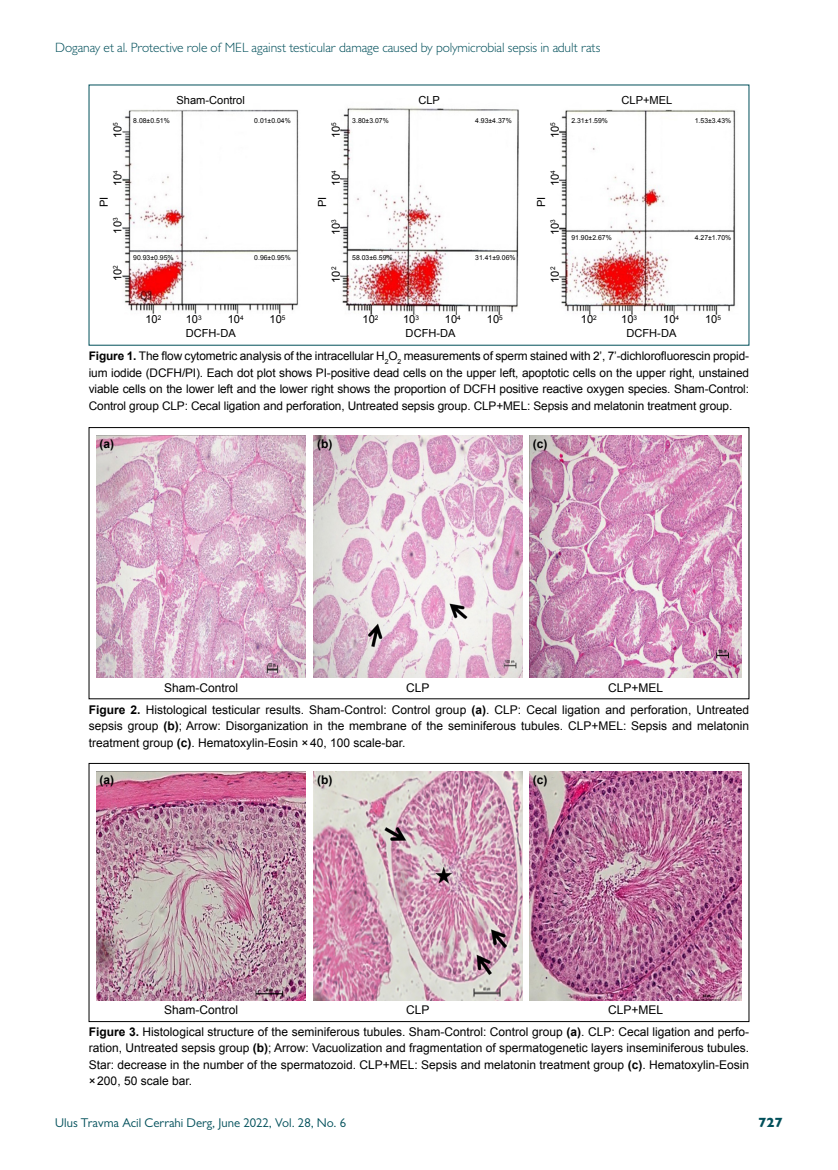
<style>
.page{position:relative;width:838px;height:1170px;background:#fff}
.page>*{position:absolute;margin:0;border:0;box-sizing:border-box;transform-origin:0 0}
.t1{font:300 13.5px "Gill Sans MT Pro";letter-spacing:-.005em;color:#004f5a}
.t2{font:800 13.5px "Gill Sans MT Pro";color:#004f5a}
.t3{font:12.75px "Gill Sans MT Pro";color:#004f5a}
.t4{font:12px/16.5px "Arial";color:#000;text-align:justify}
.t5{font:700 12px "Arial";color:#000}
.t6{font:11.85px/16.5px "Arial";letter-spacing:-.01em;color:#000;text-align:justify}
.t7{font:11.1px "Arial";color:#000}
.t8{font:6.9px "Arial";color:#000}
.s1{font-weight:700}
</style>
<div class="page">
<img style="left:122px;top:109px;width:177px;height:205px">
<img style="left:340px;top:108px;width:179px;height:207px">
<img style="left:559px;top:109px;width:177px;height:206px">
<div style="left:89px;top:427px;width:660px;height:272px;border:1px solid #000"></div>
<img style="left:97px;top:436px;width:209px;height:241px">
<img style="left:313px;top:436px;width:209px;height:241px">
<img style="left:529px;top:436px;width:212px;height:241px">
<div style="left:89px;top:763px;width:660px;height:258px;border:1px solid #000"></div>
<img style="left:97px;top:771px;width:209px;height:229px">
<img style="left:313px;top:771px;width:209px;height:229px">
<img style="left:529px;top:771px;width:212px;height:229px">
<p class="t1" style="left:55px;top:39px;width:546px">Doganay et al. Protective role of MEL against testicular damage caused by polymicrobial sepsis in adult rats</p>
<p class="t7" style="left:110px;top:138px;width:17px;rotate:-90deg">10<sup>5</sup></p>
<p class="t7" style="left:110px;top:186px;width:17px;rotate:-90deg">10<sup>4</sup></p>
<p class="t7" style="left:110px;top:233px;width:17px;rotate:-90deg">10<sup>3</sup></p>
<p class="t7" style="left:110px;top:281px;width:17px;rotate:-90deg">10<sup>2</sup></p>
<p class="t7" style="left:97px;top:207px;width:12px;rotate:-90deg">PI</p>
<p class="t7" style="left:176px;top:93px;width:70px">Sham-Control</p>
<p class="t8" style="left:133px;top:116px;width:38px">8.08±0.51%</p>
<p class="t8" style="left:254px;top:116px;width:38px">0.01±0.04%</p>
<p class="t8" style="left:133px;top:253px;width:42px">90.93±0.95%</p>
<p class="t8" style="left:254px;top:253px;width:38px">0.96±0.95%</p>
<p class="t7" style="left:328px;top:138px;width:17px;rotate:-90deg">10<sup>5</sup></p>
<p class="t8" style="left:352px;top:116px;width:38px">3.80±3.07%</p>
<p class="t7" style="left:328px;top:186px;width:17px;rotate:-90deg">10<sup>4</sup></p>
<p class="t7" style="left:328px;top:235px;width:17px;rotate:-90deg">10<sup>3</sup></p>
<p class="t7" style="left:328px;top:283px;width:17px;rotate:-90deg">10<sup>2</sup></p>
<p class="t7" style="left:315px;top:207px;width:12px;rotate:-90deg">PI</p>
<p class="t8" style="left:352px;top:253px;width:42px">58.03±6.59%</p>
<p class="t7" style="left:418px;top:93px;width:23px">CLP</p>
<p class="t8" style="left:475px;top:116px;width:38px">4.93±4.37%</p>
<p class="t8" style="left:475px;top:253px;width:42px">31.41±9.06%</p>
<p class="t7" style="left:547px;top:138px;width:17px;rotate:-90deg">10<sup>5</sup></p>
<p class="t8" style="left:571px;top:116px;width:38px">2.31±1.59%</p>
<p class="t7" style="left:621px;top:93px;width:52px">CLP+MEL</p>
<p class="t7" style="left:547px;top:186px;width:17px;rotate:-90deg">10<sup>4</sup></p>
<p class="t7" style="left:547px;top:235px;width:17px;rotate:-90deg">10<sup>3</sup></p>
<p class="t7" style="left:547px;top:283px;width:17px;rotate:-90deg">10<sup>2</sup></p>
<p class="t7" style="left:534px;top:207px;width:12px;rotate:-90deg">PI</p>
<p class="t8" style="left:571px;top:233px;width:42px">91.90±2.67%</p>
<p class="t8" style="left:695px;top:116px;width:38px">1.53±3.43%</p>
<p class="t8" style="left:695px;top:233px;width:38px">4.27±1.70%</p>
<p class="t7" style="left:145px;top:312px;width:17px">10<sup>2</sup></p>
<p class="t7" style="left:186px;top:312px;width:17px">10<sup>3</sup></p>
<p class="t7" style="left:228px;top:312px;width:17px">10<sup>4</sup></p>
<p class="t7" style="left:270px;top:312px;width:17px">10<sup>5</sup></p>
<p class="t7" style="left:186px;top:326px;width:51px">DCFH-DA</p>
<p class="t7" style="left:362px;top:312px;width:17px">10<sup>2</sup></p>
<p class="t7" style="left:403px;top:312px;width:17px">10<sup>3</sup></p>
<p class="t7" style="left:445px;top:312px;width:17px">10<sup>4</sup></p>
<p class="t7" style="left:487px;top:312px;width:17px">10<sup>5</sup></p>
<p class="t7" style="left:405px;top:326px;width:51px">DCFH-DA</p>
<p class="t7" style="left:581px;top:312px;width:17px">10<sup>2</sup></p>
<p class="t7" style="left:621px;top:312px;width:17px">10<sup>3</sup></p>
<p class="t7" style="left:663px;top:312px;width:17px">10<sup>4</sup></p>
<p class="t7" style="left:705px;top:312px;width:17px">10<sup>5</sup></p>
<p class="t7" style="left:626px;top:326px;width:51px">DCFH-DA</p>
<p class="t6" style="left:89px;top:348px;width:662px"><span class="s1">Figure 1.</span> The flow cytometric analysis of the intracellular H<sub>2</sub>O<sub>2</sub> measurements of sperm stained with 2’, 7’-dichlorofluorescin propid&shy;ium iodide (DCFH/PI). Each dot plot shows PI-positive dead cells on the upper left, apoptotic cells on the upper right, unstained viable cells on the lower left and the lower right shows the proportion of DCFH positive reactive oxygen species. Sham-Control:<br>Control group CLP: Cecal ligation and perforation, Untreated sepsis group. CLP+MEL: Sepsis and melatonin treatment group.</p>
<p class="t5" style="left:100px;top:435px;width:16px">(a)</p>
<p class="t5" style="left:317px;top:435px;width:17px">(b)</p>
<p class="t5" style="left:533px;top:435px;width:16px">(c)</p>
<p class="t4" style="left:164px;top:679px;width:76px">Sham-Control</p>
<p class="t4" style="left:406px;top:679px;width:25px">CLP</p>
<p class="t4" style="left:608px;top:679px;width:57px">CLP+MEL</p>
<p class="t4" style="left:89px;top:701px;width:662px"><span class="s1">Figure 2.</span> Histological testicular results. Sham-Control: Control group <span class="s1">(a)</span>. CLP: Cecal ligation and perforation, Untreated sepsis group <span class="s1">(b)</span>; Arrow: Disorganization in the membrane of the seminiferous tubules. CLP+MEL: Sepsis and melatonin treatment group <span class="s1">(c)</span>. Hematoxylin-Eosin ×40, 100 scale-bar.</p>
<p class="t5" style="left:100px;top:771px;width:16px">(a)</p>
<p class="t5" style="left:317px;top:771px;width:17px">(b)</p>
<p class="t5" style="left:533px;top:771px;width:16px">(c)</p>
<p class="t4" style="left:164px;top:1001px;width:76px">Sham-Control</p>
<p class="t4" style="left:406px;top:1001px;width:25px">CLP</p>
<p class="t4" style="left:608px;top:1001px;width:57px">CLP+MEL</p>
<p class="t4" style="left:89px;top:1023px;width:662px"><span class="s1">Figure 3.</span> Histological structure of the seminiferous tubules. Sham-Control: Control group <span class="s1">(a)</span>. CLP: Cecal ligation and perfo&shy;ration, Untreated sepsis group <span class="s1">(b)</span>; Arrow: Vacuolization and fragmentation of spermatogenetic layers inseminiferous tubules.<br>Star: decrease in the number of the spermatozoid. CLP+MEL: Sepsis and melatonin treatment group <span class="s1">(c)</span>. Hematoxylin-Eosin ×200, 50 scale bar.</p>
<p class="t3" style="left:55px;top:1115px;width:292px">Ulus Travma Acil Cerrahi Derg, June 2022, Vol. 28, No. 6</p>
<p class="t2" style="left:758px;top:1114px;width:26px">727</p>
</div>
